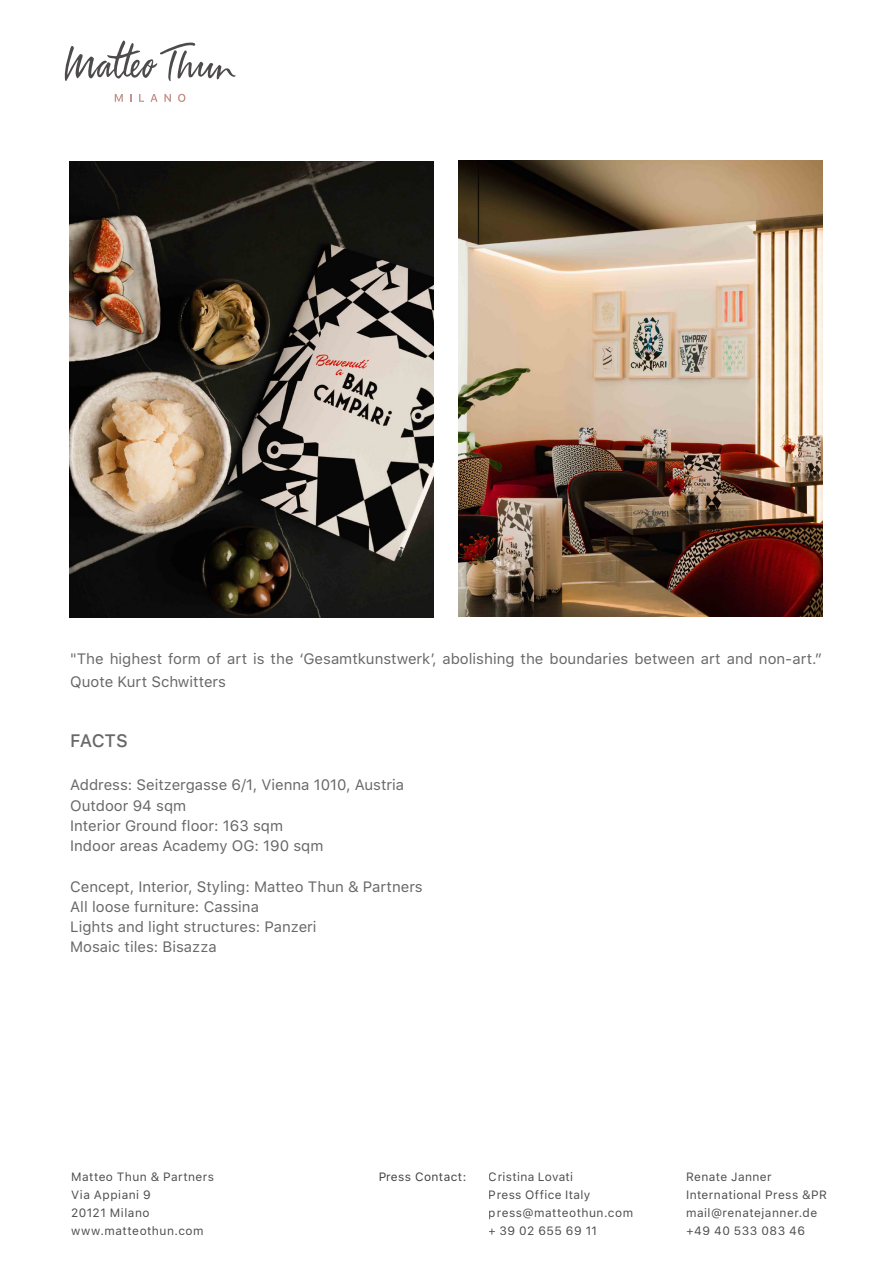
<style>
.page{position:relative;width:893px;height:1263px;background:#fff}
.page>*{position:absolute;margin:0;border:0;box-sizing:border-box;transform-origin:0 0}
.t1{font:500 18px "SF Pro Text";letter-spacing:-.02em;color:#4b4c4d}
.t2{font:15px/20.2px "SF Pro Text";color:#4b4c4d}
.t3{font:12px/18px "SF Pro Text";letter-spacing:.035em;color:#231f20}
</style>
<div class="page">
<svg style="left:64px;top:40px;width:172px;height:41px"></svg>
<svg style="left:115px;top:94px;width:8px;height:8px"></svg>
<svg style="left:130px;top:94px;width:2px;height:8px"></svg>
<svg style="left:139px;top:94px;width:5px;height:8px"></svg>
<svg style="left:150px;top:94px;width:8px;height:8px"></svg>
<svg style="left:164px;top:94px;width:7px;height:8px"></svg>
<svg style="left:178px;top:94px;width:7px;height:8px"></svg>
<img style="left:70px;top:162px;width:364px;height:455px">
<img style="left:458px;top:161px;width:364px;height:456px">
<p class="t2" style="left:70px;top:647px;width:753px;line-height:23.5px">"The highest form of art is the ‘Gesamtkunstwerk’, abolishing the boundaries between art and non-art.”<br>Quote Kurt Schwitters</p>
<p class="t1" style="left:70px;top:727px;width:59px">FACTS</p>
<p class="t2" style="left:70px;top:775px;width:336px">Address: Seitzergasse 6/1, Vienna 1010, Austria<br>Outdoor 94 sqm<br>Interior Ground floor: 163 sqm<br>Indoor areas Academy OG: 190 sqm</p>
<p class="t2" style="left:70px;top:877px;width:354px">Cencept, Interior, Styling: Matteo Thun &amp; Partners All loose furniture: Cassina<br>Lights and light structures: Panzeri<br>Mosaic tiles: Bisazza</p>
<p class="t3" style="left:71px;top:1168px;width:144px">Matteo Thun &amp; Partners<br>Via Appiani 9<br>20121 Milano www.matteothun.com</p>
<p class="t3" style="left:489px;top:1168px;width:146px">Cristina Lovati<br>Press Office Italy press@matteothun.com + 39 02 655 69 11</p>
<p class="t3" style="left:378px;top:1168px;width:90px">Press Contact:</p>
<p class="t3" style="left:686px;top:1168px;width:142px">Renate Janner<br>International Press &amp;PR mail@renatejanner.de +49 40 533 083 46</p>
</div>
